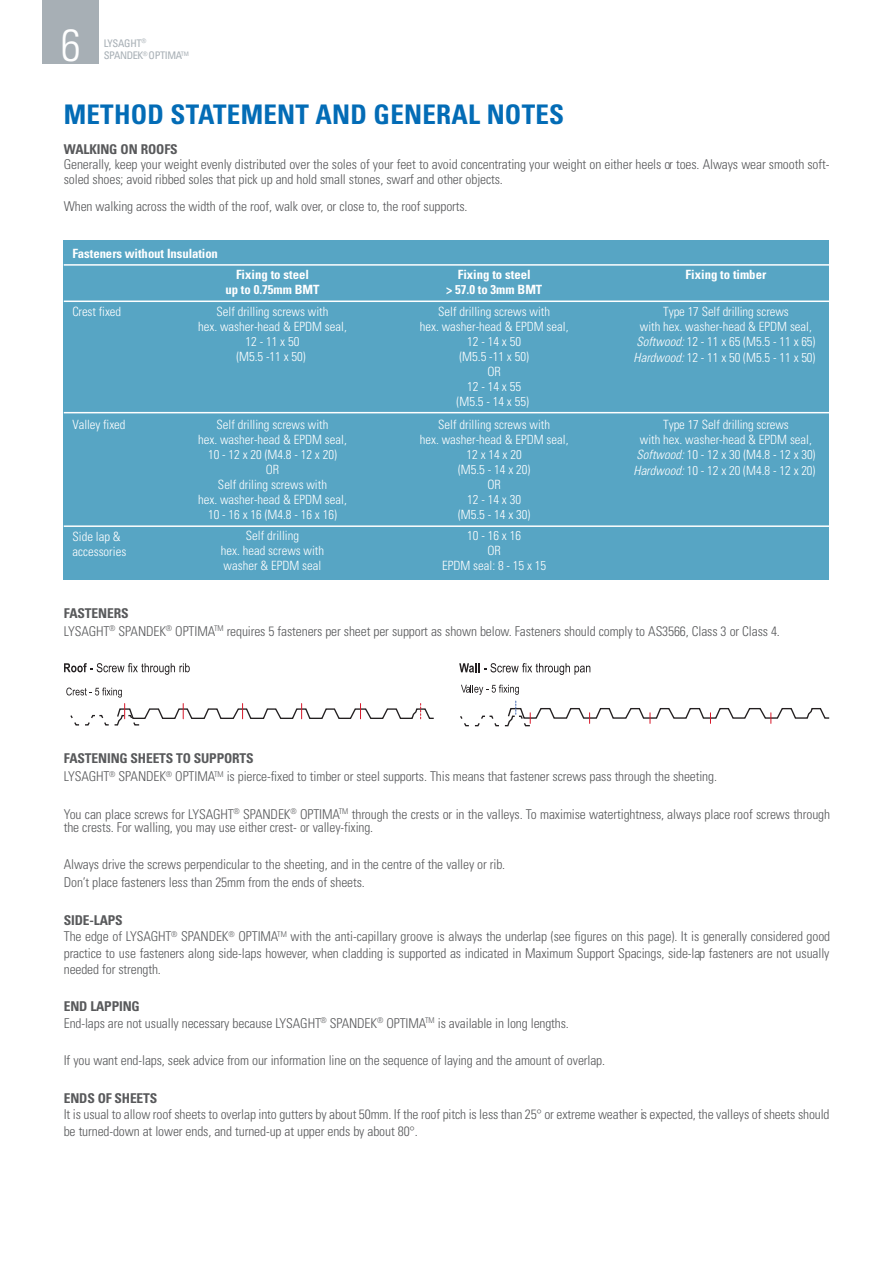
<style>
.page{position:relative;width:893px;height:1263px;background:#fff}
.page>*{position:absolute;margin:0;border:0;box-sizing:border-box;transform-origin:0 0}
.t1{font:300 condensed 45px "Univers";color:#fff}
.t2{font:700 condensed 27px "Univers";letter-spacing:.01em;color:#036cb6}
.t3{font:300 condensed 13.5px/16.5px "Univers";letter-spacing:-.01em;color:#58595b}
.t4{font:700 condensed 13.5px "Univers";letter-spacing:-.01em;color:#58595b}
.t5{font:300 condensed 12.75px/15px "Univers";color:#fff;text-align:center}
.t6{font:700 condensed 12.75px/15.3px "Univers";color:#fff;text-align:center}
.t7{font:condensed 10.5px/12.6px "Univers";letter-spacing:-.04em;color:#a7afb5}
.t8{font:condensed 6.15px "Univers";color:#a7afb5}
.s1{font-style:italic}
.s2{font-weight:700}
</style>
<div class="page">
<div style="left:43px;top:0;width:56px;height:64px;background:#a7afb5"></div>
<div style="left:64px;top:240px;width:765px;height:340px;background:#57a5c4"></div>
<hr style="left:64px;top:264px;width:765px;height:2px;background:#fff">
<hr style="left:64px;top:300px;width:765px;height:2px;background:#fff">
<hr style="left:64px;top:412px;width:765px;height:1px;background:#fff">
<hr style="left:64px;top:525px;width:765px;height:2px;background:#fff">
<svg style="left:461px;top:685px;width:58px;height:10px"></svg>
<svg style="left:459px;top:663px;width:131px;height:12px"></svg>
<svg style="left:460px;top:701px;width:370px;height:26px"></svg>
<svg style="left:64px;top:663px;width:126px;height:12px"></svg>
<svg style="left:66px;top:687px;width:368px;height:39px"></svg>
<h1 class="t1" style="left:61px;top:18px;width:21px">6</h1>
<p class="t7" style="left:104px;top:36px;width:80px">LYSAGHT<sup>®<br></sup>SPANDEK<sup>®</sup> OPTIMA</p>
<p class="t8" style="left:181px;top:49px;width:9px">TM</p>
<h2 class="t2" style="left:64px;top:98px;width:502px">METHOD STATEMENT AND GENERAL NOTES</h2>
<p class="t4" style="left:64px;top:141px;width:115px">WALKING ON ROOFS</p>
<p class="t3" style="left:64px;top:157px;width:767px;line-height:15px">Generally, keep your weight evenly distributed over the soles of your feet to avoid concentrating your weight on either heels or toes. Always wear smooth soft&shy;soled shoes; avoid ribbed soles that pick up and hold small stones, swarf and other objects.</p>
<p class="t3" style="left:64px;top:198px;width:405px">When walking across the width of the roof, walk over, or close to, the roof supports.</p>
<p class="t6" style="left:72px;top:246px;width:147px">Fasteners without Insulation</p>
<p class="t6" style="left:225px;top:267px;width:96px">Fixing to steel<br>up to 0.75mm BMT</p>
<p class="t6" style="left:446px;top:267px;width:98px">Fixing to steel<br>&gt; 57.0 to 3mm BMT</p>
<p class="t6" style="left:685px;top:267px;width:82px">Fixing to timber</p>
<p class="t5" style="left:72px;top:304px;width:50px">Crest fixed</p>
<p class="t5" style="left:198px;top:304px;width:150px">Self drilling screws with<br>hex. washer-head &amp; EPDM seal,<br>12 - 11 x 50<br>(M5.5 -11 x 50)</p>
<p class="t5" style="left:420px;top:304px;width:150px">Self drilling screws with<br>hex. washer-head &amp; EPDM seal,<br>12 - 14 x 50<br>(M5.5 -11 x 50)<br>OR<br>12 - 14 x 55<br>(M5.5 - 14 x 55)</p>
<p class="t5" style="left:634px;top:304px;width:183px">Type 17 Self drilling screws<br>with hex. washer-head &amp; EPDM seal,<br><span class="s1">Softwood:</span> 12 - 11 x 65 (M5.5 - 11 x 65)<br><span class="s1">Hardwood:</span> 12 - 11 x 50 (M5.5 - 11 x 50)</p>
<p class="t5" style="left:72px;top:417px;width:54px">Valley fixed</p>
<p class="t5" style="left:72px;top:529px;width:55px;text-align:left">Side lap &amp; accessories</p>
<p class="t5" style="left:198px;top:417px;width:150px">Self drilling screws with<br>hex. washer-head &amp; EPDM seal,<br>10 - 12 x 20 (M4.8 - 12 x 20)<br>OR<br>Self driling screws with<br>hex. washer-head &amp; EPDM seal,<br>10 - 16 x 16 (M4.8 - 16 x 16)</p>
<p class="t5" style="left:420px;top:417px;width:150px">Self drilling screws with<br>hex. washer-head &amp; EPDM seal,<br>12 x 14 x 20<br>(M5.5 - 14 x 20)<br>OR<br>12 - 14 x 30<br>(M5.5 - 14 x 30)</p>
<p class="t5" style="left:634px;top:417px;width:183px">Type 17 Self drilling screws<br>with hex. washer-head &amp; EPDM seal,<br><span class="s1">Softwood:</span> 10 - 12 x 30 (M4.8 - 12 x 30)<br><span class="s1">Hardwood:</span> 10 - 12 x 20 (M4.8 - 12 x 20)</p>
<p class="t5" style="left:221px;top:528px;width:105px">Self drilling<br>hex. head screws with washer &amp; EPDM seal</p>
<p class="t5" style="left:442px;top:528px;width:106px">10 - 16 x 16<br>OR<br>EPDM seal: 8 - 15 x 15</p>
<p class="t3" style="left:64px;top:604px;width:718px;line-height:18px"><span class="s2">FASTENERS<br></span>LYSAGHT<sup>®</sup> SPANDEK<sup>®</sup> OPTIMA<sup>TM</sup> requires 5 fasteners per sheet per support as shown below. Fasteners should comply to AS3566, Class 3 or Class 4.</p>
<p class="t3" style="left:64px;top:749px;width:655px;line-height:18px"><span class="s2">FASTENING SHEETS TO SUPPORTS<br></span>LYSAGHT<sup>®</sup> SPANDEK<sup>®</sup> OPTIMA<sup>TM</sup> is pierce-fixed to timber or steel supports. This means that fastener screws pass through the sheeting.</p>
<p class="t3" style="left:64px;top:807px;width:768px;line-height:13.5px">You can place screws for LYSAGHT<sup>®</sup> SPANDEK<sup>®</sup> OPTIMA<sup>TM</sup> through the crests or in the valleys. To maximise watertightness, always place roof screws through the crests. For walling, you may use either crest- or valley-fixing.</p>
<p class="t3" style="left:64px;top:855px;width:443px;line-height:18px">Always drive the screws perpendicular to the sheeting, and in the centre of the valley or rib.<br>Don’t place fasteners less than 25mm from the ends of sheets.</p>
<p class="t3" style="left:64px;top:912px;width:768px"><span class="s2">SIDE-LAPS<br></span>The edge of LYSAGHT<sup>®</sup> SPANDEK<sup>®</sup> OPTIMA<sup>TM</sup> with the anti-capillary groove is always the underlap (see figures on this page). It is generally considered good practice to use fasteners along side-laps however, when cladding is supported as indicated in Maximum Support Spacings, side-lap fasteners are not usually needed for strength.</p>
<p class="t3" style="left:64px;top:998px;width:507px"><span class="s2">END LAPPING<br></span>End-laps are not usually necessary because LYSAGHT<sup>®</sup> SPANDEK<sup>®</sup> OPTIMA<sup>TM</sup> is available in long lengths.</p>
<p class="t3" style="left:64px;top:1052px;width:543px">If you want end-laps, seek advice from our information line on the sequence of laying and the amount of overlap.</p>
<p class="t4" style="left:64px;top:1089px;width:95px">ENDS OF SHEETS</p>
<p class="t3" style="left:64px;top:1106px;width:767px">It is usual to allow roof sheets to overlap into gutters by about 50mm. If the roof pitch is less than 25° or extreme weather is expected, the valleys of sheets should be turned-down at lower ends, and turned-up at upper ends by about 80°.</p>
</div>
